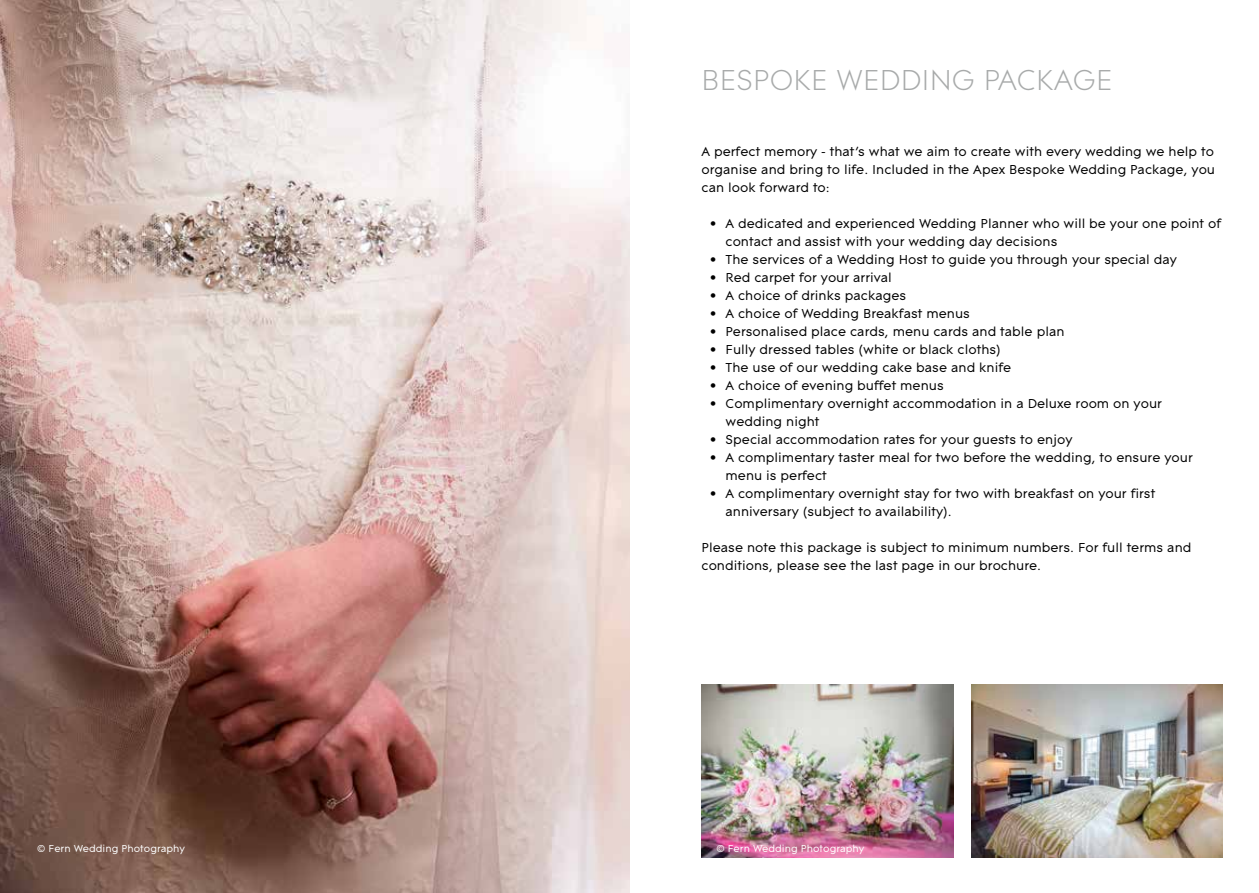
<style>
.page{position:relative;width:1259px;height:893px;background:#fff}
.page>*{position:absolute;margin:0;border:0;box-sizing:border-box;transform-origin:0 0}
.t1{font:30px "Contax Pro 45 Lig";color:#a8aaaa}
.t2{font:13.5px/18px "Contax Pro 55";color:#000}
.t3{font:10.5px "Contax Pro 55";color:#fff}
</style>
<div class="page">
<img style="left:0;top:0;width:629px;height:893px">
<img style="left:971px;top:684px;width:252px;height:173px">
<img style="left:701px;top:684px;width:252px;height:173px">
<p class="t3" style="left:37px;top:842px;width:149px">© Fern Wedding Photography</p>
<h1 class="t1" style="left:701px;top:62px;width:181px">BESPOKE WEDDING</h1>
<h1 class="t1" style="left:983px;top:62px;width:91px">PACKAGE</h1>
<p class="t2" style="left:701px;top:142px;width:515px;text-align:justify">A perfect memory - that’s what we aim to create with every wedding we help to organise and bring to life. Included in the Apex Bespoke Wedding Package, you can look forward to:</p>
<p class="t2" style="left:725px;top:214px;width:497px;text-indent:-16px">• A dedicated and experienced Wedding Planner who will be your one point of contact and assist with your wedding day decisions</p>
<p class="t2" style="left:710px;top:250px;width:469px">• The services of a Wedding Host to guide you through your special day</p>
<p class="t2" style="left:710px;top:268px;width:183px">• Red carpet for your arrival</p>
<p class="t2" style="left:710px;top:286px;width:198px">• A choice of drinks packages</p>
<p class="t2" style="left:710px;top:304px;width:262px">• A choice of Wedding Breakfast menus</p>
<p class="t2" style="left:710px;top:322px;width:356px">• Personalised place cards, menu cards and table plan</p>
<p class="t2" style="left:710px;top:340px;width:293px">• Fully dressed tables (white or black cloths)</p>
<p class="t2" style="left:710px;top:358px;width:303px">• The use of our wedding cake base and knife</p>
<p class="t2" style="left:710px;top:376px;width:236px">• A choice of evening buffet menus</p>
<p class="t2" style="left:725px;top:394px;width:438px;text-indent:-16px">• Complimentary overnight accommodation in a Deluxe room on your wedding night</p>
<p class="t2" style="left:710px;top:430px;width:364px">• Special accommodation rates for your guests to enjoy</p>
<p class="t2" style="left:725px;top:448px;width:469px;text-indent:-16px">• A complimentary taster meal for two before the wedding, to ensure your menu is perfect</p>
<p class="t2" style="left:725px;top:484px;width:431px;text-indent:-16px">• A complimentary overnight stay for two with breakfast on your first anniversary (subject to availability).</p>
<p class="t2" style="left:701px;top:538px;width:491px">Please note this package is subject to minimum numbers. For full terms and conditions, please see the last page in our brochure.</p>
<p class="t3" style="left:716px;top:842px;width:149px">© Fern Wedding Photography</p>
</div>
